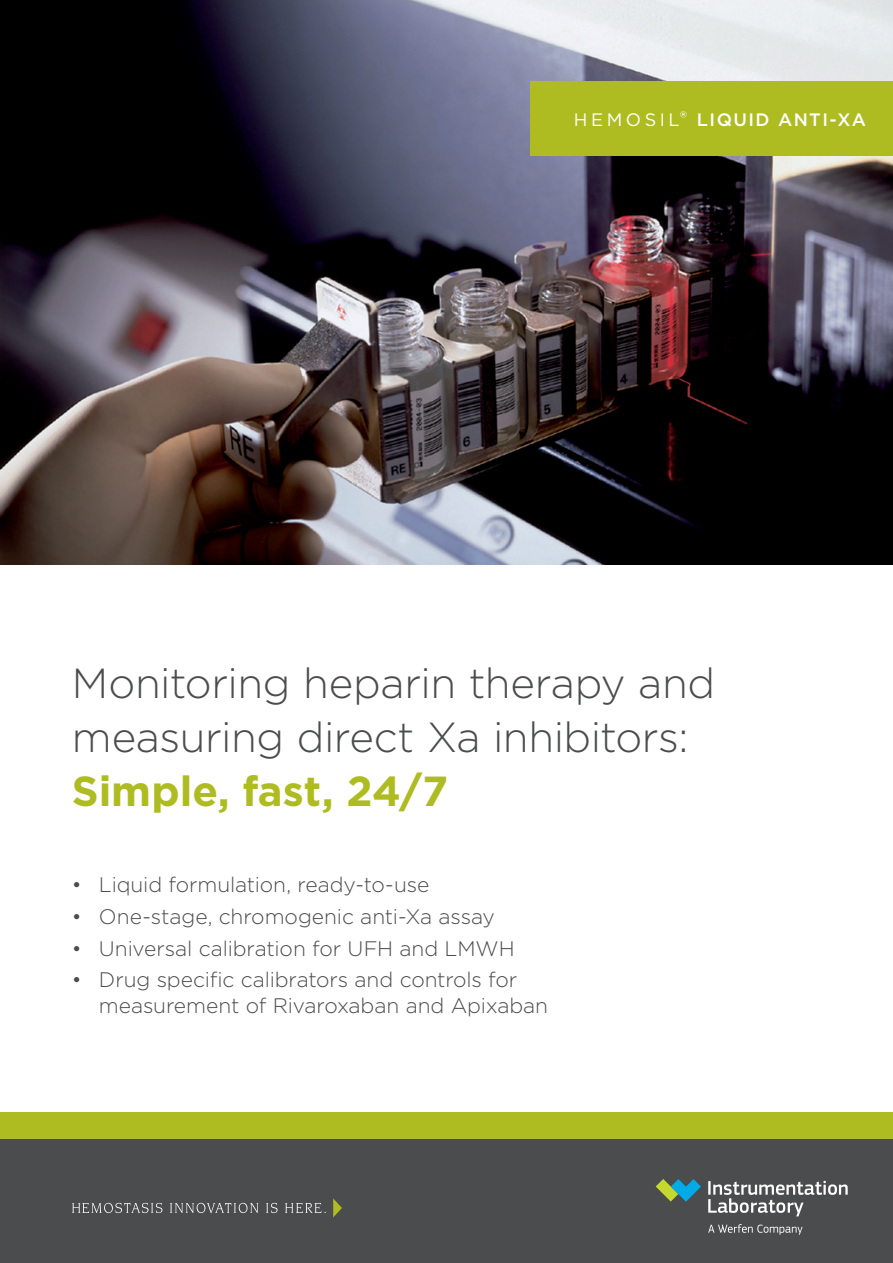
<style>
.page{position:relative;width:893px;height:1263px;background:#fff}
.page>*{position:absolute;margin:0;border:0;box-sizing:border-box;transform-origin:0 0}
.t1{font:300 42px/54px "Gotham";letter-spacing:-.01em;color:#4b4c4d}
.t2{font:700 42px "Gotham";color:#aebc21}
.t3{font:300 21px/25.2px "Gotham";letter-spacing:-.005em;color:#4b4c4d}
.t4{font:500 18px "Gotham";letter-spacing:.08em;color:#fff}
.s1{font-weight:400}
</style>
<div class="page">
<div style="left:0;top:1112px;width:893px;height:27px;background:#aebc21"></div>
<img style="left:0;top:0;width:893px;height:564px">
<div style="left:0;top:1139px;width:893px;height:124px;background:#4b4c4d"></div>
<svg style="left:72px;top:1202px;width:90px;height:11px"></svg>
<svg style="left:170px;top:1203px;width:88px;height:10px"></svg>
<svg style="left:266px;top:1203px;width:12px;height:10px"></svg>
<svg style="left:285px;top:1203px;width:41px;height:10px"></svg>
<svg style="left:333px;top:1198px;width:9px;height:19px"></svg>
<div style="left:531px;top:81px;width:362px;height:75px;background:#aebc21"></div>
<svg style="left:656px;top:1179px;width:45px;height:23px"></svg>
<svg style="left:708px;top:1181px;width:140px;height:35px"></svg>
<svg style="left:708px;top:1224px;width:94px;height:11px"></svg>
<p class="t4" style="left:574px;top:108px;width:294px"><span class="s1">HEMOSIL®</span> LIQUID ANTI-XA</p>
<h1 class="t1" style="left:72px;top:655px;width:645px">Monitoring heparin therapy and measuring direct Xa inhibitors:</h1>
<h1 class="t2" style="left:72px;top:763px;width:378px">Simple, fast, 24/7</h1>
<p class="t3" style="left:72px;top:871px;width:359px">• Liquid formulation, ready-to-use</p>
<p class="t3" style="left:72px;top:903px;width:424px">• One-stage, chromogenic anti-Xa assay</p>
<p class="t3" style="left:72px;top:935px;width:444px">• Universal calibration for UFH and LMWH</p>
<p class="t3" style="left:99px;top:967px;width:451px;text-indent:-27px">• Drug specific calibrators and controls for measurement of Rivaroxaban and Apixaban</p>
</div>
